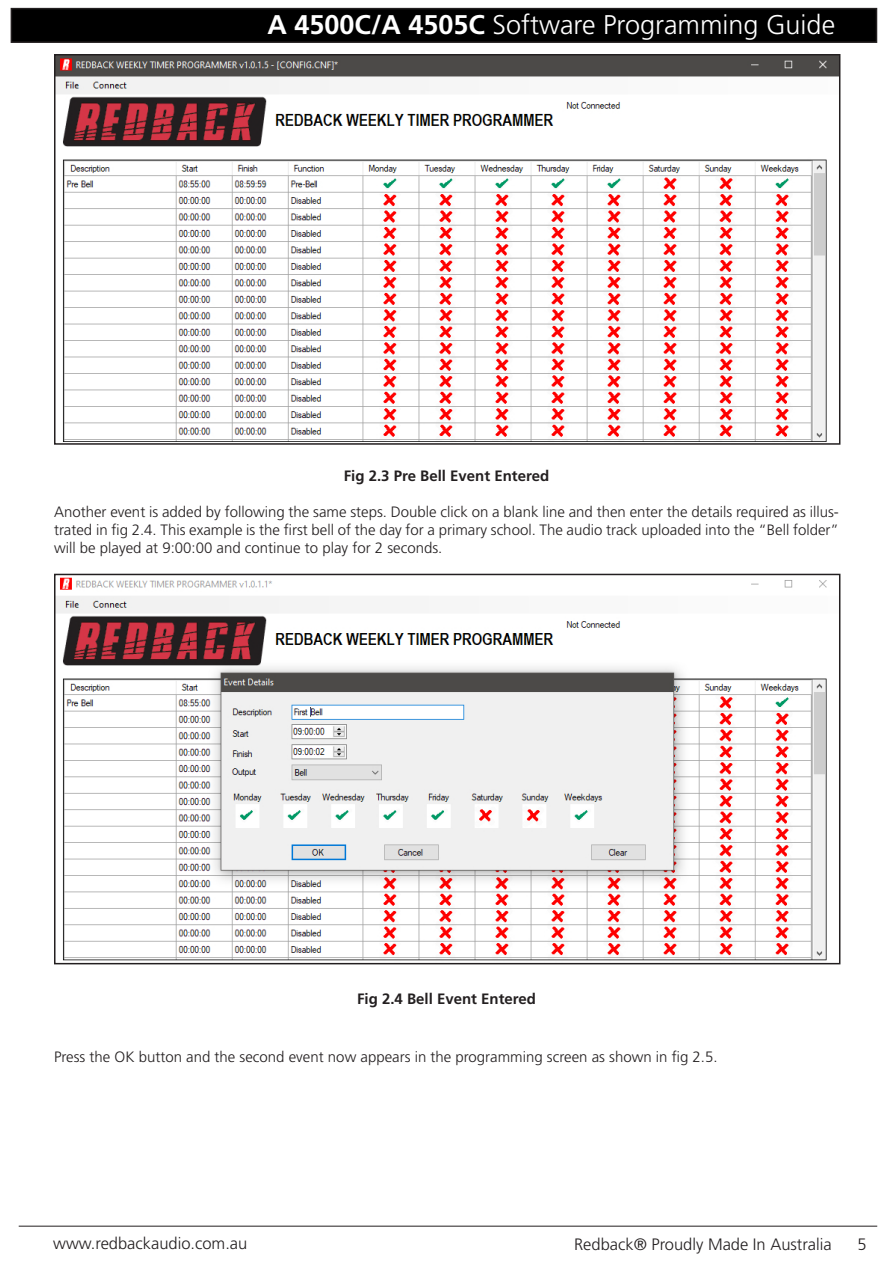
<style>
.page{position:relative;width:893px;height:1263px;background:#fff}
.page>*{position:absolute;margin:0;border:0;box-sizing:border-box;transform-origin:0 0}
.t1{font:300 27px "Frutiger LT Std";color:#fff}
.t2{font:300 16.5px "Frutiger LT Std";color:#231f20}
.Level_2{font:300 15px/18px "Frutiger LT Std";color:#231f20;text-align:justify}
.Level_2-2{font:700 15px "Frutiger LT Std";color:#231f20}
.s1{font-weight:700}
</style>
<div class="page">
<div style="left:11px;top:9px;width:865px;height:33px;background:#000"></div>
<div style="left:11px;top:8px;width:866px;height:35px;border:2px solid #231f20"></div>
<hr style="left:19px;top:1226px;width:858px;height:1px;background:#231f20">
<img style="left:57px;top:57px;width:780px;height:385px">
<div style="left:54px;top:54px;width:786px;height:391px;border:2px solid #231f20"></div>
<img style="left:57px;top:577px;width:770px;height:384px">
<div style="left:54px;top:574px;width:786px;height:390px;border:2px solid #231f20"></div>
<h1 class="t1" style="left:267px;top:9px;width:569px"><span class="s1">A 4500C/A 4505C</span> Software Programming Guide</h1>
<p class="Level_2-2" style="left:344px;top:467px;width:207px">Fig 2.3 Pre Bell Event Entered</p>
<p class="Level_2" style="left:54px;top:503px;width:786px">Another event is added by following the same steps. Double click on a blank line and then enter the details required as illus&shy;trated in fig 2.4. This example is the first bell of the day for a primary school. The audio track uploaded into the “Bell folder” will be played at 9:00:00 and continue to play for 2 seconds.</p>
<p class="Level_2-2" style="left:357px;top:990px;width:180px">Fig 2.4 Bell Event Entered</p>
<p class="Level_2" style="left:54px;top:1048px;width:665px">Press the OK button and the second event now appears in the programming screen as shown in fig 2.5.</p>
<p class="t2" style="left:53px;top:1233px;width:196px">www.redbackaudio.com.au</p>
<p class="t2" style="left:574px;top:1235px;width:259px">Redback® Proudly Made In Australia</p>
<p class="t2" style="left:857px;top:1235px;width:11px">5</p>
</div>
